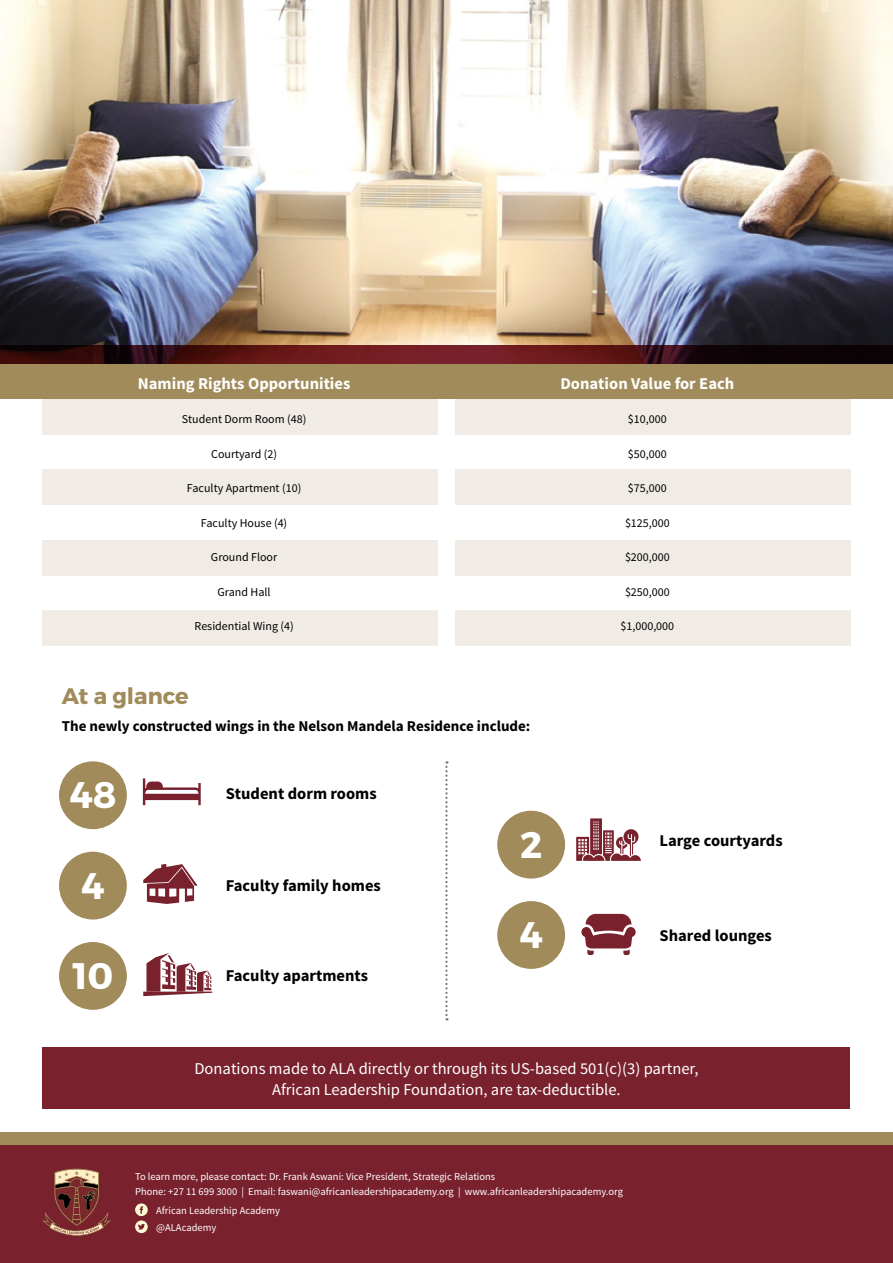
<style>
.page{position:relative;width:893px;height:1263px;background:#fff}
.page>*{position:absolute;margin:0;border:0;box-sizing:border-box;transform-origin:0 0}
.t1{font:700 36.9px "Montserrat";color:#fff}
.t2{font:700 22.5px "Montserrat";color:#a18b5a}
.t3{font:16.5px/21px "Source Sans Pro";color:#fff;text-align:center}
.t4{font:700 16.5px "Source Sans Pro";color:#000}
.t5{font:700 16.5px "Source Sans Pro";color:#fff}
.t6{font:700 15px "Source Sans Pro";color:#000}
.t7{font:12px "Source Sans Pro";color:#000}
.t8{font:10.5px/15px "Source Sans Pro";color:#fff}
</style>
<div class="page">
<img style="left:0;top:0;width:893px;height:345px">
<svg style="left:0;top:345px;width:893px;height:20px;background:#481616"></svg>
<div style="left:0;top:1145px;width:893px;height:118px;background:#79222e"></div>
<div style="left:43px;top:399px;width:395px;height:35px;background:#f0ece5"></div>
<div style="left:455px;top:399px;width:395px;height:35px;background:#f0ece5"></div>
<div style="left:43px;top:470px;width:395px;height:35px;background:#f0ece5"></div>
<div style="left:455px;top:470px;width:395px;height:35px;background:#f0ece5"></div>
<div style="left:43px;top:540px;width:395px;height:35px;background:#f0ece5"></div>
<div style="left:455px;top:540px;width:395px;height:35px;background:#f0ece5"></div>
<div style="left:43px;top:610px;width:395px;height:36px;background:#f0ece5"></div>
<div style="left:43px;top:1047px;width:807px;height:62px;background:#79222e"></div>
<div style="left:455px;top:610px;width:395px;height:36px;background:#f0ece5"></div>
<div style="left:0;top:1132px;width:893px;height:13px;background:#a18b5a"></div>
<svg style="left:143px;top:778px;width:58px;height:27px"></svg>
<svg style="left:576px;top:818px;width:65px;height:43px"></svg>
<svg style="left:143px;top:864px;width:55px;height:40px"></svg>
<svg style="left:143px;top:953px;width:69px;height:43px"></svg>
<svg style="left:581px;top:914px;width:55px;height:41px"></svg>
<div style="left:0;top:365px;width:893px;height:34px;background:#a18b5a"></div>
<div style="left:497px;top:811px;width:68px;height:67px;background:#a18b5a;border-radius:50%"></div>
<div style="left:497px;top:901px;width:68px;height:68px;background:#a18b5a;border-radius:50%"></div>
<div style="left:59px;top:761px;width:68px;height:68px;background:#a18b5a;border-radius:50%"></div>
<div style="left:59px;top:852px;width:68px;height:67px;background:#a18b5a;border-radius:50%"></div>
<div style="left:59px;top:942px;width:68px;height:68px;background:#a18b5a;border-radius:50%"></div>
<svg style="left:445px;top:761px;width:3px;height:259px"></svg>
<svg style="left:135px;top:1203px;width:13px;height:30px"></svg>
<svg style="left:43px;top:1168px;width:68px;height:68px"></svg>
<h3 class="t5" style="left:138px;top:373px;width:214px">Naming Rights Opportunities</h3>
<h3 class="t5" style="left:560px;top:373px;width:175px">Donation Value for Each</h3>
<p class="t7" style="left:182px;top:412px;width:126px">Student Dorm Room (48)</p>
<p class="t7" style="left:628px;top:412px;width:40px">$10,000</p>
<p class="t7" style="left:211px;top:446px;width:67px">Courtyard (2)</p>
<p class="t7" style="left:628px;top:446px;width:40px">$50,000</p>
<p class="t7" style="left:187px;top:481px;width:116px">Faculty Apartment (10)</p>
<p class="t7" style="left:628px;top:481px;width:40px">$75,000</p>
<p class="t7" style="left:201px;top:515px;width:88px">Faculty House (4)</p>
<p class="t7" style="left:625px;top:515px;width:46px">$125,000</p>
<p class="t7" style="left:211px;top:550px;width:68px">Ground Floor</p>
<p class="t7" style="left:625px;top:550px;width:46px">$200,000</p>
<p class="t7" style="left:218px;top:584px;width:55px">Grand Hall</p>
<p class="t7" style="left:625px;top:584px;width:46px">$250,000</p>
<p class="t7" style="left:194px;top:619px;width:101px">Residential Wing (4)</p>
<p class="t7" style="left:620px;top:619px;width:55px">$1,000,000</p>
<h2 class="t2" style="left:62px;top:682px;width:128px">At a glance</h2>
<h3 class="t6" style="left:62px;top:716px;width:470px">The newly constructed wings in the Nelson Mandela Residence include:</h3>
<h1 class="t1" style="left:69px;top:772px;width:49px">48</h1>
<h1 class="t1" style="left:81px;top:863px;width:25px">4</h1>
<h1 class="t1" style="left:72px;top:953px;width:43px">10</h1>
<h3 class="t4" style="left:226px;top:782px;width:152px">Student dorm rooms</h3>
<h3 class="t4" style="left:226px;top:875px;width:157px">Faculty family homes</h3>
<h3 class="t4" style="left:226px;top:965px;width:144px">Faculty apartments</h3>
<h1 class="t1" style="left:520px;top:822px;width:24px">2</h1>
<h1 class="t1" style="left:519px;top:912px;width:25px">4</h1>
<h3 class="t4" style="left:660px;top:830px;width:125px">Large courtyards</h3>
<h3 class="t4" style="left:660px;top:925px;width:114px">Shared lounges</h3>
<h3 class="t3" style="left:194px;top:1058px;width:505px">Donations made to ALA directly or through its US-based 501(c)(3) partner,<br>African Leadership Foundation, are tax-deductible.</h3>
<p class="t8" style="left:135px;top:1169px;width:489px">To learn more, please contact: Dr. Frank Aswani: Vice President, Strategic Relations<br>Phone: +27 11 699 3000 | Email: faswani@africanleadershipacademy.org | www.africanleadershipacademy.org</p>
<p class="t8" style="left:156px;top:1202px;width:125px;line-height:16.5px">African Leadership Academy @ALAcademy</p>
</div>
